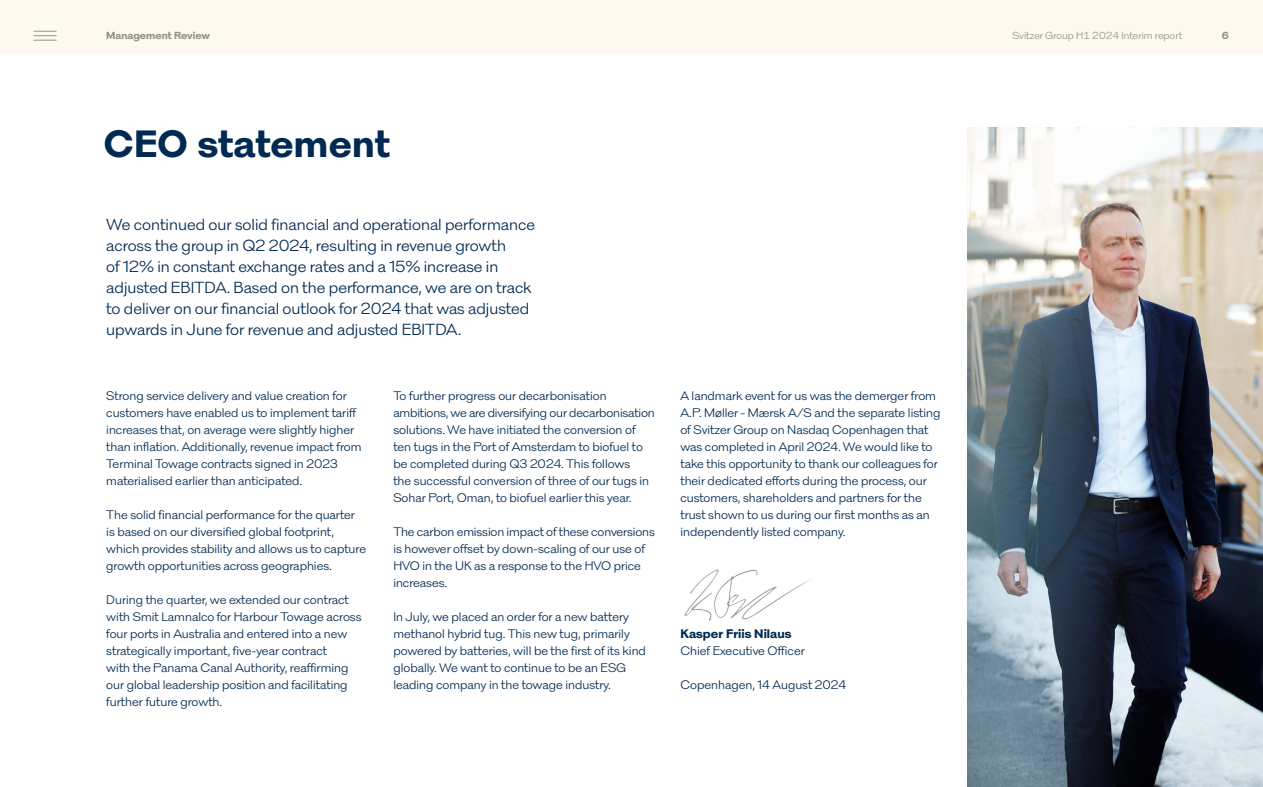
<style>
.page{position:relative;width:1263px;height:787px;background:#fff}
.page>*{position:absolute;margin:0;border:0;box-sizing:border-box;transform-origin:0 0}
.t1{font:700 39px "Svitzer Prop";letter-spacing:.01em;color:#002a51}
.t2{font:16.5px/21px "Svitzer Prop";color:#002a51}
.t3{font:12.75px/17px "Svitzer Prop";color:#002a51}
.t4{font:700 12.75px "Svitzer Prop";color:#002a51}
.t5{font:10.5px "Svitzer Tab";color:#91928b}
.t6{font:700 10.5px "Svitzer Tab";color:#91928b}
</style>
<div class="page">
<img style="left:967px;top:128px;width:296px;height:659px">
<div style="left:0;top:0;width:1263px;height:54px;background:#fef9ef"></div>
<img style="left:684px;top:569px;width:128px;height:52px">
<svg style="left:34px;top:31px;width:23px;height:10px"></svg>
<p class="t6" style="left:106px;top:28px;width:105px">Management Review</p>
<p class="t5" style="left:1012px;top:28px;width:171px">Svitzer Group H1 2024 Interim report</p>
<p class="t6" style="left:1222px;top:28px;width:9px">6</p>
<h1 class="t1" style="left:103px;top:114px;width:288px">CEO statement</h1>
<p class="t2" style="left:106px;top:212px;width:430px">We continued our solid financial and operational performance across the group in Q2 2024, resulting in revenue growth<br>of 12% in constant exchange rates and a 15% increase in adjusted EBITDA. Based on the performance, we are on track to deliver on our financial outlook for 2024 that was adjusted upwards in June for revenue and adjusted EBITDA.</p>
<p class="t3" style="left:106px;top:386px;width:257px">Strong service delivery and value creation for customers have enabled us to implement tariff increases that, on average were slightly higher than inflation. Additionally, revenue impact from Terminal Towage contracts signed in 2023 materialised earlier than anticipated.</p>
<p class="t3" style="left:106px;top:505px;width:261px">The solid financial performance for the quarter is based on our diversified global footprint, which provides stability and allows us to capture growth opportunities across geographies.</p>
<p class="t3" style="left:106px;top:590px;width:257px">During the quarter, we extended our contract with Smit Lamnalco for Harbour Towage across four ports in Australia and entered into a new strategically important, five-year contract<br>with the Panama Canal Authority, reaffirming our global leadership position and facilitating further future growth.</p>
<p class="t3" style="left:393px;top:386px;width:263px">To further progress our decarbonisation ambitions, we are diversifying our decarbonisation solutions. We have initiated the conversion of ten tugs in the Port of Amsterdam to biofuel to be completed during Q3 2024. This follows<br>the successful conversion of three of our tugs in Sohar Port, Oman, to biofuel earlier this year.</p>
<p class="t3" style="left:393px;top:522px;width:263px">The carbon emission impact of these conversions is however offset by down-scaling of our use of HVO in the UK as a response to the HVO price increases.</p>
<p class="t3" style="left:393px;top:607px;width:254px">In July, we placed an order for a new battery methanol hybrid tug. This new tug, primarily powered by batteries, will be the first of its kind globally. We want to continue to be an ESG leading company in the towage industry.</p>
<p class="t3" style="left:680px;top:386px;width:262px">A landmark event for us was the demerger from A.P. Møller - Mærsk A/S and the separate listing of Svitzer Group on Nasdaq Copenhagen that was completed in April 2024. We would like to take this opportunity to thank our colleagues for their dedicated efforts during the process, our customers, shareholders and partners for the trust shown to us during our first months as an independently listed company.</p>
<p class="t4" style="left:680px;top:624px;width:113px">Kasper Friis Nilaus</p>
<p class="t3" style="left:680px;top:641px;width:126px">Chief Executive Officer</p>
<p class="t3" style="left:680px;top:675px;width:167px">Copenhagen, 14 August 2024</p>
</div>
